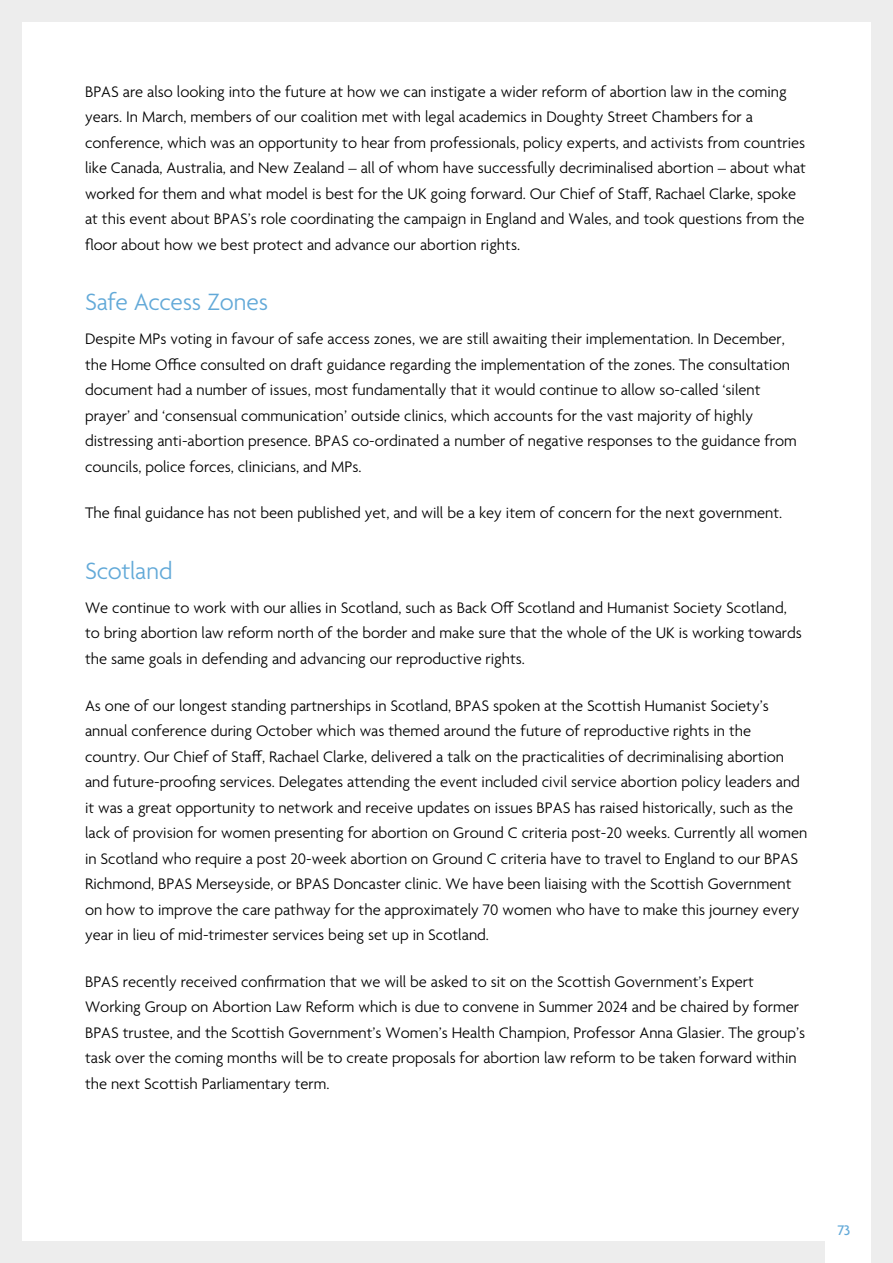
<style>
.page{position:relative;width:893px;height:1263px;background:#fff}
.page>*{position:absolute;margin:0;border:0;box-sizing:border-box;transform-origin:0 0}
.t1{font:300 25.5px "Agenda";letter-spacing:-.01em;color:#62a9d8}
.t2{font:300 16.5px/25.5px "Agenda";color:#000}
.t3{font:500 15px "Agenda";color:#62a9d8}
</style>
<div class="page">
<div style="left:0;top:0;width:893px;height:21px;background:#ededed"></div>
<div style="left:0;top:1242px;width:825px;height:21px;background:#ededed"></div>
<div style="left:0;top:0;width:21px;height:1263px;background:#ededed"></div>
<div style="left:872px;top:0;width:21px;height:1263px;background:#ededed"></div>
<p class="t2" style="left:85px;top:80px;width:722px">BPAS are also looking into the future at how we can instigate a wider reform of abortion law in the coming years. In March, members of our coalition met with legal academics in Doughty Street Chambers for a conference, which was an opportunity to hear from professionals, policy experts, and activists from countries like Canada, Australia, and New Zealand – all of whom have successfully decriminalised abortion – about what worked for them and what model is best for the UK going forward. Our Chief of Staff, Rachael Clarke, spoke at this event about BPAS’s role coordinating the campaign in England and Wales, and took questions from the floor about how we best protect and advance our abortion rights.</p>
<h1 class="t1" style="left:85px;top:288px;width:184px">Safe Access Zones</h1>
<p class="t2" style="left:85px;top:327px;width:713px">Despite MPs voting in favour of safe access zones, we are still awaiting their implementation. In December, the Home Office consulted on draft guidance regarding the implementation of the zones. The consultation document had a number of issues, most fundamentally that it would continue to allow so-called ‘silent prayer’ and ‘consensual communication’ outside clinics, which accounts for the vast majority of highly distressing anti-abortion presence. BPAS co-ordinated a number of negative responses to the guidance from councils, police forces, clinicians, and MPs.</p>
<p class="t2" style="left:85px;top:501px;width:699px">The final guidance has not been published yet, and will be a key item of concern for the next government.</p>
<h1 class="t1" style="left:85px;top:557px;width:89px">Scotland</h1>
<p class="t2" style="left:85px;top:596px;width:718px">We continue to work with our allies in Scotland, such as Back Off Scotland and Humanist Society Scotland, to bring abortion law reform north of the border and make sure that the whole of the UK is working towards the same goals in defending and advancing our reproductive rights.</p>
<p class="t2" style="left:85px;top:694px;width:724px">As one of our longest standing partnerships in Scotland, BPAS spoken at the Scottish Humanist Society’s annual conference during October which was themed around the future of reproductive rights in the country. Our Chief of Staff, Rachael Clarke, delivered a talk on the practicalities of decriminalising abortion and future-proofing services. Delegates attending the event included civil service abortion policy leaders and it was a great opportunity to network and receive updates on issues BPAS has raised historically, such as the lack of provision for women presenting for abortion on Ground C criteria post-20 weeks. Currently all women in Scotland who require a post 20-week abortion on Ground C criteria have to travel to England to our BPAS Richmond, BPAS Merseyside, or BPAS Doncaster clinic. We have been liaising with the Scottish Government on how to improve the care pathway for the approximately 70 women who have to make this journey every year in lieu of mid-trimester services being set up in Scotland.</p>
<p class="t2" style="left:85px;top:970px;width:722px">BPAS recently received confirmation that we will be asked to sit on the Scottish Government’s Expert Working Group on Abortion Law Reform which is due to convene in Summer 2024 and be chaired by former BPAS trustee, and the Scottish Government’s Women’s Health Champion, Professor Anna Glasier. The group’s task over the coming months will be to create proposals for abortion law reform to be taken forward within the next Scottish Parliamentary term.</p>
<p class="t3" style="left:838px;top:1222px;width:14px">73</p>
</div>
